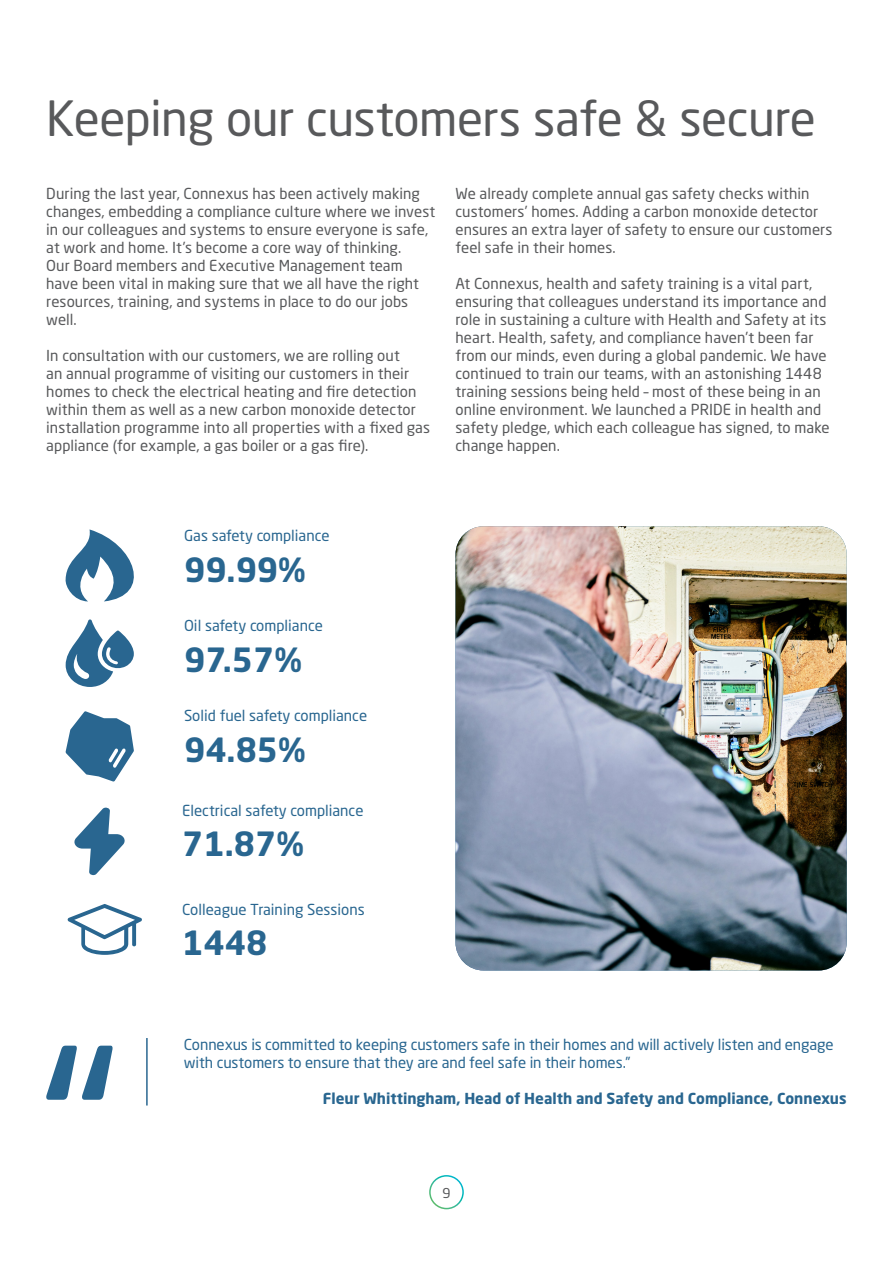
<style>
.page{position:relative;width:893px;height:1263px;background:#fff}
.page>*{position:absolute;margin:0;border:0;box-sizing:border-box;transform-origin:0 0}
.t1{font:48px "Neo Sans Std";letter-spacing:-.015em;color:#58595b}
.t2{font:700 33px "Neo Sans Std";color:#296690}
.t3{font:15px/18px "Neo Sans Std";letter-spacing:.005em;color:#58595b}
.t4{font:15px/18px "Neo Sans Std";color:#296690}
.t5{font:700 15px "Neo Sans Std";color:#296690}
.t6{font:13.5px "Neo Sans Std";color:#58595b}
</style>
<div class="page">
<div style="left:429px;top:1175px;width:35px;height:34px;border:2px solid #fff;border-radius:50%"></div>
<img style="left:455px;top:526px;width:392px;height:444px">
<svg style="left:65px;top:529px;width:69px;height:72px"></svg>
<svg style="left:66px;top:619px;width:68px;height:68px"></svg>
<svg style="left:66px;top:711px;width:68px;height:70px"></svg>
<svg style="left:74px;top:807px;width:51px;height:69px"></svg>
<svg style="left:68px;top:904px;width:74px;height:51px"></svg>
<svg style="left:46px;top:1046px;width:67px;height:54px"></svg>
<hr style="left:146px;top:1038px;width:2px;height:67px;background:#296690">
<p class="t1" style="left:46px;top:89px;width:771px">Keeping our customers safe &amp; secure</p>
<p class="t3" style="left:46px;top:185px;width:391px">During the last year, Connexus has been actively making changes, embedding a compliance culture where we invest in our colleagues and systems to ensure everyone is safe, at work and home. It’s become a core way of thinking.<br>Our Board members and Executive Management team have been vital in making sure that we all have the right resources, training, and systems in place to do our jobs well.</p>
<p class="t3" style="left:46px;top:347px;width:385px">In consultation with our customers, we are rolling out<br>an annual programme of visiting our customers in their homes to check the electrical heating and fire detection within them as well as a new carbon monoxide detector installation programme into all properties with a fixed gas appliance (for example, a gas boiler or a gas fire).</p>
<p class="t3" style="left:455px;top:185px;width:379px">We already complete annual gas safety checks within customers’ homes. Adding a carbon monoxide detector ensures an extra layer of safety to ensure our customers feel safe in their homes.</p>
<p class="t3" style="left:455px;top:275px;width:376px">At Connexus, health and safety training is a vital part, ensuring that colleagues understand its importance and role in sustaining a culture with Health and Safety at its heart. Health, safety, and compliance haven’t been far from our minds, even during a global pandemic. We have continued to train our teams, with an astonishing 1448 training sessions being held – most of these being in an online environment. We launched a PRIDE in health and safety pledge, which each colleague has signed, to make change happen.</p>
<p class="t4" style="left:184px;top:527px;width:147px">Gas safety compliance</p>
<p class="t2" style="left:184px;top:548px;width:123px">99.99%</p>
<p class="t4" style="left:184px;top:617px;width:140px">Oil safety compliance</p>
<p class="t2" style="left:184px;top:638px;width:119px">97.57%</p>
<p class="t4" style="left:184px;top:707px;width:185px">Solid fuel safety compliance</p>
<p class="t2" style="left:184px;top:728px;width:123px">94.85%</p>
<p class="t4" style="left:182px;top:801px;width:183px">Electrical safety compliance</p>
<p class="t2" style="left:182px;top:823px;width:123px">71.87%</p>
<p class="t4" style="left:182px;top:900px;width:184px">Colleague Training Sessions</p>
<p class="t2" style="left:182px;top:922px;width:87px">1448</p>
<p class="t4" style="left:184px;top:1035px;width:651px">Connexus is committed to keeping customers safe in their homes and will actively listen and engage with customers to ensure that they are and feel safe in their homes.”</p>
<p class="t5" style="left:323px;top:1089px;width:525px">Fleur Whittingham, Head of Health and Safety and Compliance, Connexus</p>
<p class="t6" style="left:442px;top:1185px;width:10px">9</p>
</div>
